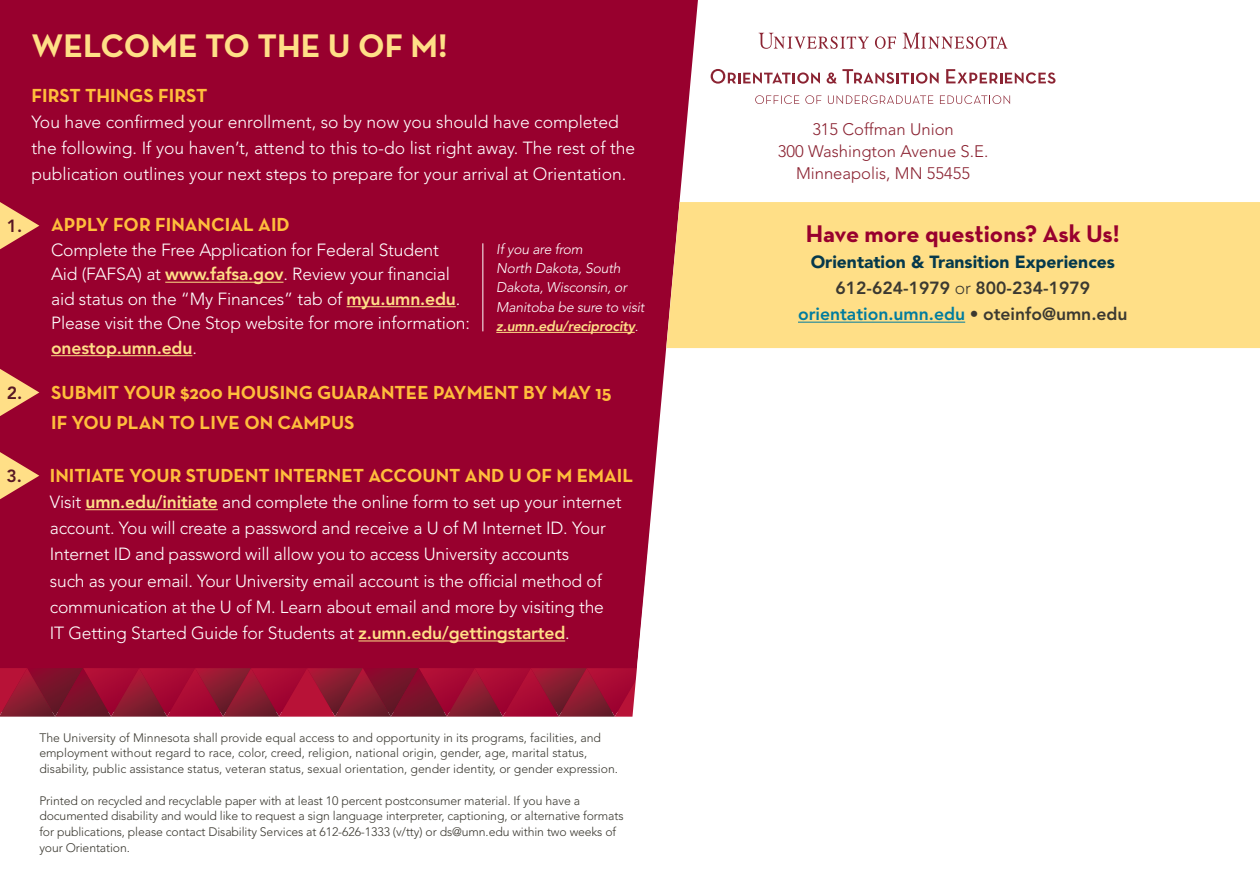
<style>
.page{position:relative;width:1260px;height:882px;background:#fff}
.page>*{position:absolute;margin:0;border:0;box-sizing:border-box;transform-origin:0 0}
.t1{font:700 33.25px "Neutraface Text";color:#ffdf87}
.t2{font:700 24.5px "Neutraface Text";letter-spacing:-.005em;color:#98002e}
.t3{font:700 19.25px/29.8px "Neutraface Text";color:#ffbe3c}
.t4{font:300 17.5px/26.2px "Avenir";letter-spacing:-.01em;color:#fff}
.t5{font:800 17.5px/26.2px "Avenir";color:#3b3931;text-align:center}
.t6{font:800 17.5px "Avenir";color:#581724}
.t7{font:300 16.62px/21.9px "Avenir";color:#8b2332;text-align:center}
.t8{font:italic 300 14px/19.2px "Avenir";letter-spacing:-.015em;color:#fff}
.t9{font:300 12.25px/15.8px "Avenir";letter-spacing:-.01em;color:#3b3931}
.s1{font-weight:800;color:#ffdf87}
.s2{font-weight:900;color:#05394c}
.s3{font-weight:300}
.s4{color:#007c9e}
</style>
<div class="page">
<div style="left:0;top:0;width:629px;height:668px;background:#98002e"></div>
<svg style="left:0;top:668px;width:629px;height:49px"></svg>
<svg style="left:629px;top:0;width:82px;height:717px"></svg>
<div style="left:666px;top:202px;width:594px;height:146px;background:#ffdf87"></div>
<svg style="left:903px;top:33px;width:105px;height:16px"></svg>
<svg style="left:875px;top:36px;width:21px;height:13px"></svg>
<svg style="left:759px;top:33px;width:110px;height:16px"></svg>
<hr style="left:798px;top:322px;width:167px;height:1px;background:#007c9e">
<hr style="left:165px;top:282px;width:119px;height:1px;background:#ffdf87">
<hr style="left:347px;top:306px;width:109px;height:1px;background:#ffdf87">
<hr style="left:51px;top:355px;width:141px;height:1px;background:#ffdf87">
<hr style="left:85px;top:509px;width:133px;height:1px;background:#ffdf87">
<hr style="left:358px;top:641px;width:207px;height:1px;background:#ffdf87">
<svg style="left:0;top:202px;width:39px;height:47px"></svg>
<svg style="left:0;top:369px;width:39px;height:47px"></svg>
<svg style="left:0;top:452px;width:39px;height:47px"></svg>
<hr style="left:496px;top:332px;width:139px;height:1px;background:#ffdf87">
<hr style="left:482px;top:243px;width:1px;height:88px;background:#fff">
<svg style="left:711px;top:69px;width:109px;height:15px"></svg>
<svg style="left:827px;top:69px;width:112px;height:15px"></svg>
<svg style="left:946px;top:69px;width:110px;height:15px"></svg>
<svg style="left:755px;top:95px;width:44px;height:9px"></svg>
<svg style="left:805px;top:95px;width:16px;height:9px"></svg>
<svg style="left:828px;top:95px;width:105px;height:9px"></svg>
<svg style="left:940px;top:95px;width:70px;height:9px"></svg>
<h1 class="t1" style="left:32px;top:25px;width:418px">WELCOME TO THE U OF M!</h1>
<p class="t3" style="left:32px;top:80px;width:178px">FIRST THINGS FIRST</p>
<p class="t4" style="left:32px;top:109px;width:605px">You have confirmed your enrollment, so by now you should have completed the following. If you haven’t, attend to this to-do list right away. The rest of the publication outlines your next steps to prepare for your arrival at Orientation.</p>
<p class="t6" style="left:7px;top:216px;width:17px">1.</p>
<p class="t6" style="left:7px;top:383px;width:17px">2.</p>
<p class="t6" style="left:7px;top:466px;width:17px">3.</p>
<p class="t3" style="left:51px;top:210px;width:240px">APPLY FOR FINANCIAL AID</p>
<p class="t4" style="left:51px;top:238px;width:420px;line-height:24.5px">Complete the Free Application for Federal Student<br>Aid (FAFSA) at <span class="s1">www.fafsa.gov</span>. Review your financial aid status on the “My Finances” tab of <span class="s1">myu.umn.edu</span>.<br>Please visit the One Stop website for more information: <span class="s1">onestop.umn.edu</span>.</p>
<p class="t3" style="left:51px;top:378px;width:562px">SUBMIT YOUR $200 HOUSING GUARANTEE PAYMENT BY MAY 15<br>IF YOU PLAN TO LIVE ON CAMPUS</p>
<p class="t3" style="left:50px;top:460px;width:585px">INITIATE YOUR STUDENT INTERNET ACCOUNT AND U OF M EMAIL</p>
<p class="t4" style="left:50px;top:489px;width:573px">Visit <span class="s1">umn.edu/initiate</span> and complete the online form to set up your internet account. You will create a password and receive a U of M Internet ID. Your Internet ID and password will allow you to access University accounts<br>such as your email. Your University email account is the official method of communication at the U of M. Learn about email and more by visiting the IT Getting Started Guide for Students at <span class="s1">z.umn.edu/gettingstarted</span>.</p>
<p class="t8" style="left:496px;top:240px;width:150px">If you are from<br>North Dakota, South<br>Dakota, Wisconsin, or<br>Manitoba be sure to visit <span class="s1">z.umn.edu/reciprocity</span>.</p>
<p class="t9" style="left:39px;top:730px;width:580px">The University of Minnesota shall provide equal access to and opportunity in its programs, facilities, and employment without regard to race, color, creed, religion, national origin, gender, age, marital status, disability, public assistance status, veteran status, sexual orientation, gender identity, or gender expression.</p>
<p class="t9" style="left:39px;top:793px;width:586px">Printed on recycled and recyclable paper with at least 10 percent postconsumer material. If you have a documented disability and would like to request a sign language interpreter, captioning, or alternative formats for publications, please contact Disability Services at 612-626-1333 (v/tty) or ds@umn.edu within two weeks of your Orientation.</p>
<p class="t7" style="left:778px;top:119px;width:212px">315 Coffman Union<br>300 Washington Avenue S.E.<br>Minneapolis, MN 55455</p>
<h2 class="t2" style="left:806px;top:218px;width:315px">Have more questions? Ask Us!</h2>
<p class="t5" style="left:798px;top:249px;width:331px"><span class="s2">Orientation &amp; Transition Experiences<br></span>612-624-1979 <span class="s3">or</span> 800-234-1979 <span class="s4">orientation.umn.edu</span> <span class="s3">•</span> oteinfo@umn.edu</p>
</div>
